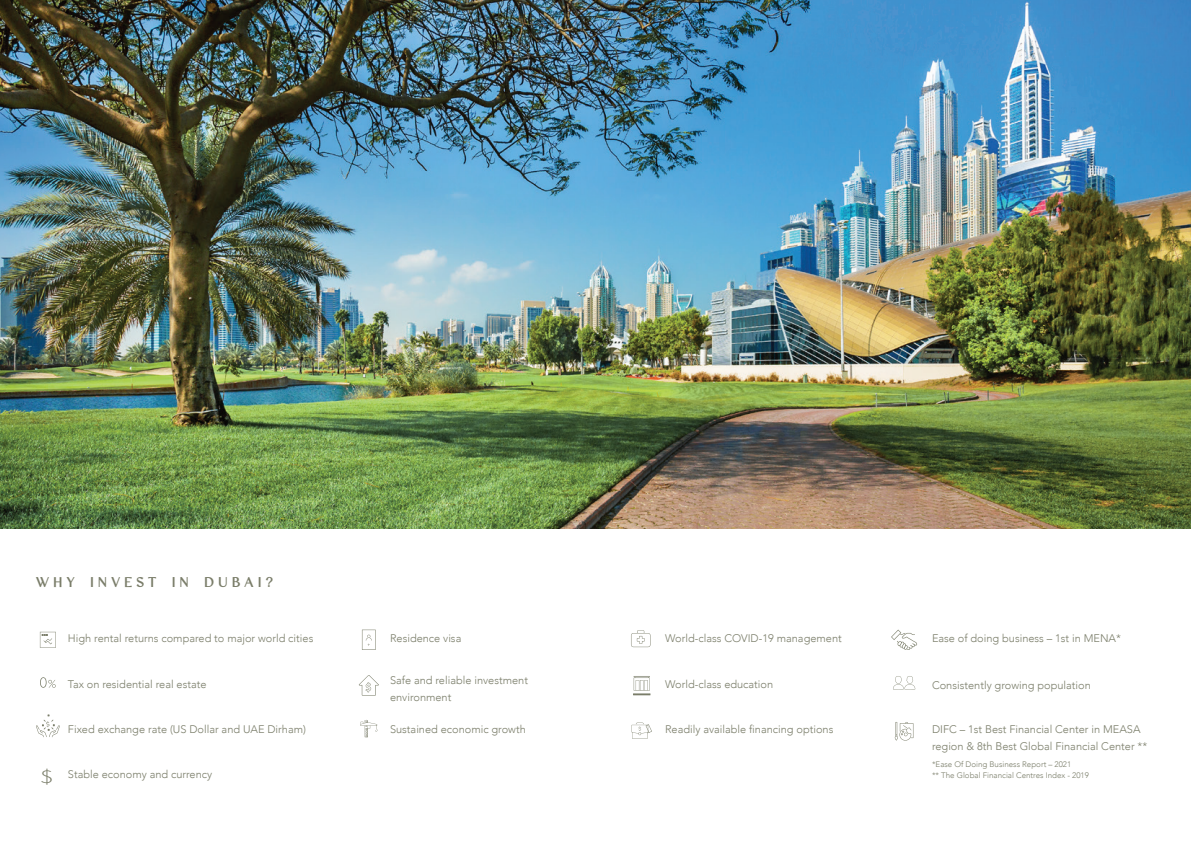
<style>
.page{position:relative;width:1191px;height:842px;background:#fff}
.page>*{position:absolute;margin:0;border:0;box-sizing:border-box;transform-origin:0 0}
.t1{font:300 17px "Semplicita Pro";color:#7a7d69;scale:1.42 1}
.t2{font:800 15px "Mangiola";letter-spacing:.3em;color:#7a7d69}
.t3{font:300 11px/17px "Avenir";color:#7a7d69}
.t4{font:300 8px/11px "Avenir";color:#7a7d69}
</style>
<div class="page">
<img style="left:0;top:0;width:1191px;height:529px">
<svg style="left:633px;top:676px;width:17px;height:19px"></svg>
<svg style="left:631px;top:722px;width:21px;height:17px"></svg>
<svg style="left:891px;top:630px;width:26px;height:20px"></svg>
<svg style="left:893px;top:676px;width:22px;height:13px"></svg>
<svg style="left:894px;top:722px;width:19px;height:19px"></svg>
<svg style="left:360px;top:720px;width:17px;height:17px"></svg>
<svg style="left:40px;top:632px;width:16px;height:16px"></svg>
<svg style="left:40px;top:677px;width:16px;height:11px"></svg>
<svg style="left:362px;top:630px;width:14px;height:20px"></svg>
<svg style="left:359px;top:675px;width:20px;height:21px"></svg>
<svg style="left:36px;top:714px;width:24px;height:23px"></svg>
<svg style="left:631px;top:630px;width:19px;height:17px"></svg>
<h2 class="t2" style="left:36px;top:574px;width:239px">WHY INVEST IN DUBAI?</h2>
<p class="t3" style="left:68px;top:630px;width:247px">High rental returns compared to major world cities</p>
<p class="t3" style="left:390px;top:630px;width:73px">Residence visa</p>
<p class="t3" style="left:932px;top:630px;width:190px">Ease of doing business – 1st in MENA*</p>
<p class="t3" style="left:665px;top:630px;width:178px">World-class COVID-19 management</p>
<p class="t3" style="left:68px;top:676px;width:140px">Tax on residential real estate</p>
<p class="t3" style="left:68px;top:721px;width:240px">Fixed exchange rate (US Dollar and UAE Dirham)</p>
<p class="t3" style="left:390px;top:672px;width:139px">Safe and reliable investment environment</p>
<p class="t3" style="left:932px;top:676px;width:160px">Consistently growing population</p>
<p class="t3" style="left:932px;top:721px;width:217px">DIFC – 1st Best Financial Center in MEASA region &amp; 8th Best Global Financial Center **</p>
<p class="t3" style="left:665px;top:676px;width:110px">World-class education</p>
<p class="t3" style="left:665px;top:721px;width:170px">Readily available financing options</p>
<p class="t3" style="left:390px;top:721px;width:137px">Sustained economic growth</p>
<h1 class="t1" style="left:40px;top:765px;width:11px">$</h1>
<p class="t4" style="left:932px;top:759px;width:158px">*Ease Of Doing Business Report – 2021<br>** The Global Financial Centres Index - 2019</p>
<p class="t3" style="left:68px;top:766px;width:146px">Stable economy and currency</p>
</div>
